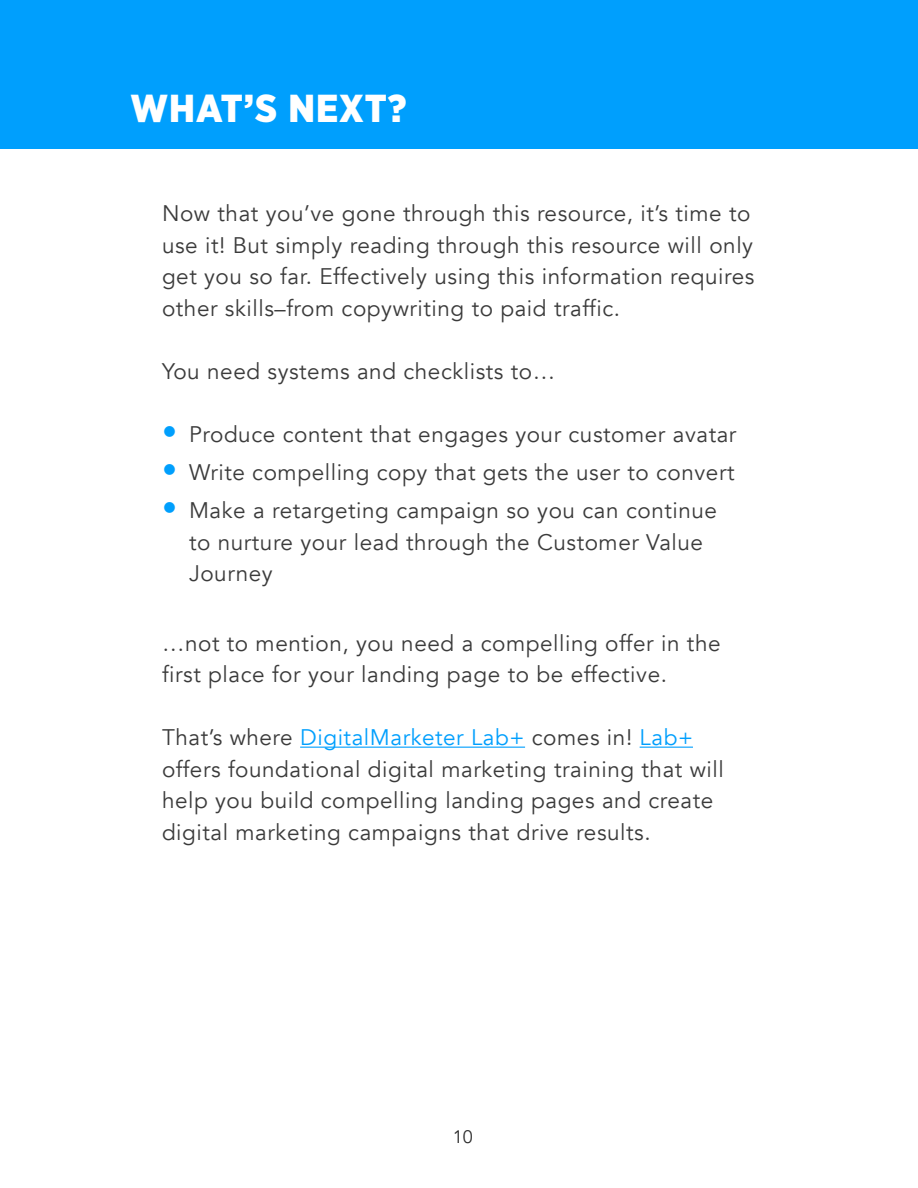
<style>
.page{position:relative;width:918px;height:1188px;background:#fff}
.page>*{position:absolute;margin:0;border:0;box-sizing:border-box;transform-origin:0 0}
.t1{font:900 39px "Gotham Narrow";letter-spacing:.025em;color:#fff}
.Paragraph_Style_7{font:22.5px/31.5px "Avenir";letter-spacing:.025em;color:#3b3b3b}
.t2{font:18px "Avenir";color:#2c2c2c}
.s1{font-weight:900;font-size:30px;color:#009ffd}
.s2{color:#009ffd}
</style>
<div class="page">
<hr style="left:300px;top:747px;width:225px;height:1px;background:#009ffd">
<hr style="left:640px;top:747px;width:53px;height:1px;background:#009ffd">
<div style="left:0;top:0;width:918px;height:148px;background:#009ffd"></div>
<p class="t1" style="left:131px;top:82px;width:277px">WHAT’S NEXT?</p>
<p class="Paragraph_Style_7" style="left:162px;top:198px;width:594px">Now that you’ve gone through this resource, it’s time to use it! But simply reading through this resource will only get you so far. Effectively using this information requires other skills–from copywriting to paid traffic.</p>
<p class="Paragraph_Style_7" style="left:162px;top:356px;width:395px">You need systems and checklists to…</p>
<p class="Paragraph_Style_7" style="left:162px;top:419px;width:576px"><span class="s1">•</span> Produce content that engages your customer avatar</p>
<p class="Paragraph_Style_7" style="left:162px;top:457px;width:574px"><span class="s1">•</span> Write compelling copy that gets the user to convert</p>
<p class="Paragraph_Style_7" style="left:189px;top:495px;width:530px;text-indent:-27px"><span class="s1">•</span> Make a retargeting campaign so you can continue to nurture your lead through the Customer Value<br>Journey</p>
<p class="Paragraph_Style_7" style="left:162px;top:628px;width:560px">…not to mention, you need a compelling offer in the first place for your landing page to be effective.</p>
<p class="Paragraph_Style_7" style="left:162px;top:722px;width:563px">That’s where <span class="s2">DigitalMarketer Lab+</span> comes in! <span class="s2">Lab+ </span>offers foundational digital marketing training that will help you build compelling landing pages and create digital marketing campaigns that drive results.</p>
<p class="t2" style="left:453px;top:1126px;width:22px">10</p>
</div>
